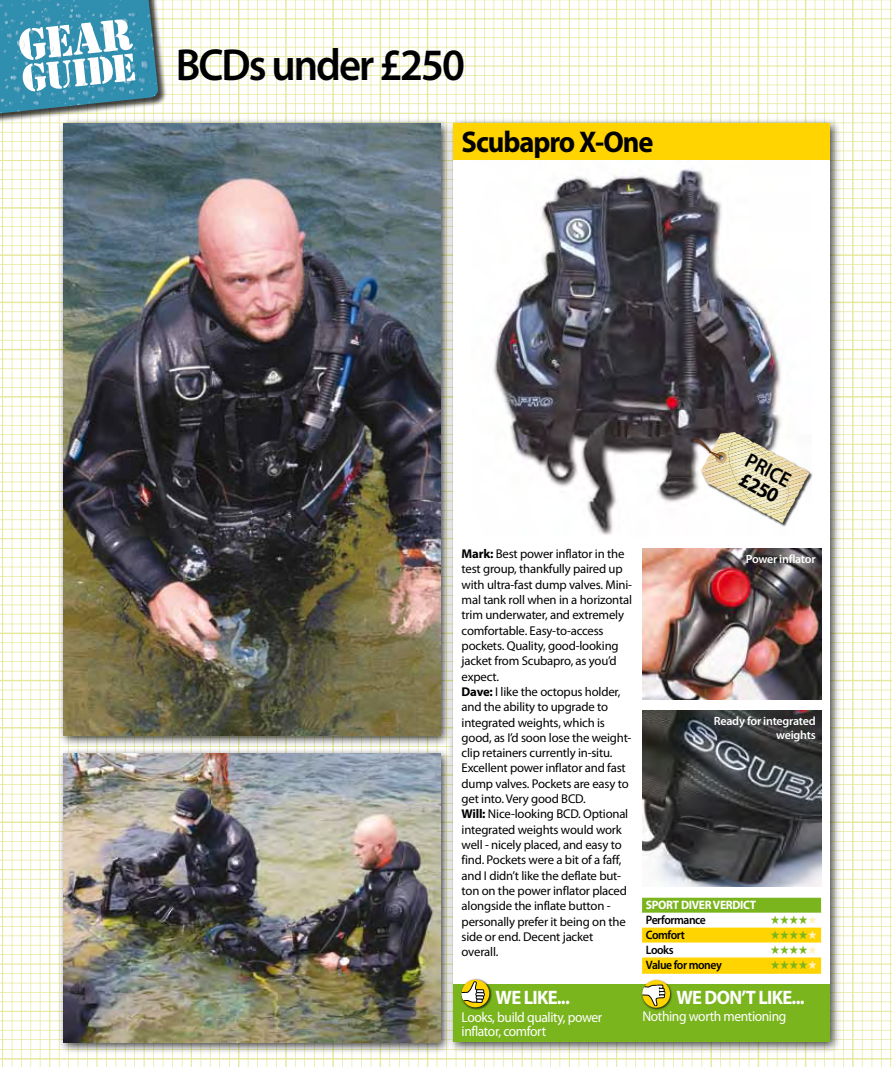
<style>
.page{position:relative;width:892px;height:1067px;background:#fff}
.page>*{position:absolute;margin:0;border:0;box-sizing:border-box;transform-origin:0 0}
.t1{font:600 45px "Myriad Pro";letter-spacing:-.05em;color:#000;scale:.95 1}
.t2{font:700 30px "Myriad Pro";letter-spacing:-.04em;color:#000;scale:.95 1}
.t3{font:600 21px "Myriad Pro";color:#000;scale:.95 1}
.t4{font:700 21px "Myriad Pro";color:#000;scale:.95 1}
.t5{font:700 19.5px "Myriad Pro";letter-spacing:-.04em;color:#fff;scale:.95 1}
.t6{font:14.25px/13.5px "Myriad Pro";letter-spacing:-.03em;color:#fff;scale:.95 1}
.t7{font:12.75px/15.3px "Myriad Pro";letter-spacing:-.015em;color:#000}
.t8{font:600 12.15px "Myriad Pro";letter-spacing:-.04em;color:#000;scale:.95 1}
.t9{font:12.15px "Zapf Dingbats";color:#7ab51d;scale:.95 1}
.t10{font:700 12.15px "Myriad Pro";letter-spacing:-.03em;color:#fff;scale:.95 1}
.t11{font:600 12px/13.5px "Myriad Pro";letter-spacing:-.02em;color:#fff;text-align:right}
.s1{font-weight:700}
.s2{color:#fff1c3}
</style>
<div class="page">
<img style="left:0;top:0;width:891px;height:1066px">
<div style="left:0;top:0;width:167px;height:123px;background:#000;opacity:.75"></div>
<svg style="left:0;top:0;width:159px;height:114px"></svg>
<div style="left:57px;top:117px;width:394px;height:630px;background:#000;opacity:.75"></div>
<img style="left:64px;top:123px;width:376px;height:612px">
<div style="left:57px;top:747px;width:394px;height:306px;background:#000;opacity:.75"></div>
<img style="left:64px;top:753px;width:376px;height:288px">
<div style="left:447px;top:117px;width:394px;height:935px;background:#000;opacity:.75"></div>
<div style="left:453px;top:123px;width:376px;height:918px;background:#fff"></div>
<div style="left:453px;top:983px;width:376px;height:58px;background:#7ab51d"></div>
<div style="left:460px;top:978px;width:31px;height:31px;background:#000;opacity:.75"></div>
<svg style="left:461px;top:979px;width:28px;height:28px"></svg>
<div style="left:475px;top:992px;width:10px;height:4px;border:1px solid #000"></div>
<svg style="left:461px;top:981px;width:23px;height:21px"></svg>
<div style="left:641px;top:978px;width:31px;height:32px;background:#000;opacity:.75"></div>
<svg style="left:642px;top:979px;width:28px;height:28px"></svg>
<svg style="left:642px;top:984px;width:23px;height:22px"></svg>
<div style="left:642px;top:897px;width:179px;height:16px;background:#7ab51d"></div>
<div style="left:642px;top:912px;width:179px;height:16px;background:#fff"></div>
<div style="left:642px;top:927px;width:179px;height:16px;background:#ffd400"></div>
<div style="left:642px;top:942px;width:179px;height:16px;background:#fff"></div>
<div style="left:642px;top:957px;width:179px;height:16px;background:#ffd400"></div>
<img style="left:471px;top:159px;width:340px;height:376px">
<div style="left:693px;top:432px;width:120px;height:95px;background:#000;opacity:.75"></div>
<svg style="left:675px;top:418px;width:134px;height:105px"></svg>
<img style="left:732px;top:459px;width:41px;height:15px">
<img style="left:729px;top:440px;width:16px;height:4px">
<img style="left:728px;top:444px;width:33px;height:17px">
<img style="left:730px;top:454px;width:37px;height:14px">
<img style="left:734px;top:464px;width:44px;height:16px">
<img style="left:751px;top:500px;width:4px;height:3px">
<img style="left:768px;top:509px;width:16px;height:1px">
<img style="left:758px;top:505px;width:30px;height:2px">
<img style="left:763px;top:505px;width:24px;height:4px">
<img style="left:755px;top:500px;width:33px;height:5px">
<img style="left:749px;top:498px;width:39px;height:2px">
<img style="left:746px;top:482px;width:42px;height:16px">
<img style="left:737px;top:470px;width:48px;height:22px">
<img style="left:744px;top:479px;width:43px;height:15px">
<img style="left:739px;top:473px;width:45px;height:16px">
<img style="left:736px;top:467px;width:44px;height:16px">
<img style="left:733px;top:462px;width:42px;height:15px">
<img style="left:642px;top:548px;width:179px;height:151px">
<img style="left:642px;top:710px;width:179px;height:176px">
<div style="left:453px;top:123px;width:376px;height:36px;background:#ffd400"></div>
<h1 class="t1" style="left:176px;top:36px;width:306px">BCDs under £250</h1>
<h2 class="t2" style="left:461px;top:122px;width:204px">Scubapro X-One</h2>
<h3 class="t3" style="left:753px;top:447px;width:52px;rotate:28deg">PRICE</h3>
<h3 class="t4" style="left:747px;top:465px;width:45px;rotate:28deg">£250</h3>
<p class="t7" style="left:461px;top:546px;width:172px"><span class="s1">Mark:</span> Best power inflator in the test group, thankfully paired up with ultra-fast dump valves. Mini&shy;mal tank roll when in a horizontal trim underwater, and extremely comfortable. Easy-to-access pockets. Quality, good-looking jacket from Scubapro, as you’d expect.<br><span class="s1">Dave:</span> I like the octopus holder, and the ability to upgrade to integrated weights, which is good, as I’d soon lose the weight&shy;clip retainers currently in-situ.<br>Excellent power inflator and fast dump valves. Pockets are easy to get into. Very good BCD.<br><span class="s1">Will:</span> Nice-looking BCD. Optional integrated weights would work well - nicely placed, and easy to find. Pockets were a bit of a faff, and I didn’t like the deflate but&shy;ton on the power inflator placed alongside the inflate button - personally prefer it being on the side or end. Decent jacket overall.</p>
<h3 class="t5" style="left:495px;top:984px;width:80px">WE LIKE...</h3>
<p class="t6" style="left:461px;top:1010px;width:150px">Looks, build quality, power inflator, comfort</p>
<p class="t11" style="left:745px;top:552px;width:71px">Power inflator</p>
<p class="t11" style="left:713px;top:713px;width:103px">Ready for integrated weights</p>
<p class="t10" style="left:646px;top:897px;width:118px">SPORT DIVER VERDICT</p>
<p class="t8" style="left:646px;top:912px;width:65px">Performance</p>
<p class="t9" style="left:770px;top:914px;width:51px">★★★★<span class="s2">★</span></p>
<p class="t8" style="left:646px;top:927px;width:43px">Comfort</p>
<p class="t9" style="left:770px;top:929px;width:51px">★★★★<span class="s2">★</span></p>
<p class="t8" style="left:646px;top:942px;width:31px">Looks</p>
<p class="t9" style="left:770px;top:943px;width:51px">★★★★<span class="s2">★</span></p>
<p class="t8" style="left:646px;top:957px;width:81px">Value for money</p>
<p class="t9" style="left:770px;top:958px;width:51px">★★★★<span class="s2">★</span></p>
<h3 class="t5" style="left:676px;top:984px;width:136px">WE DON’T LIKE...</h3>
<p class="t6" style="left:642px;top:1009px;width:153px">Nothing worth mentioning</p>
</div>
